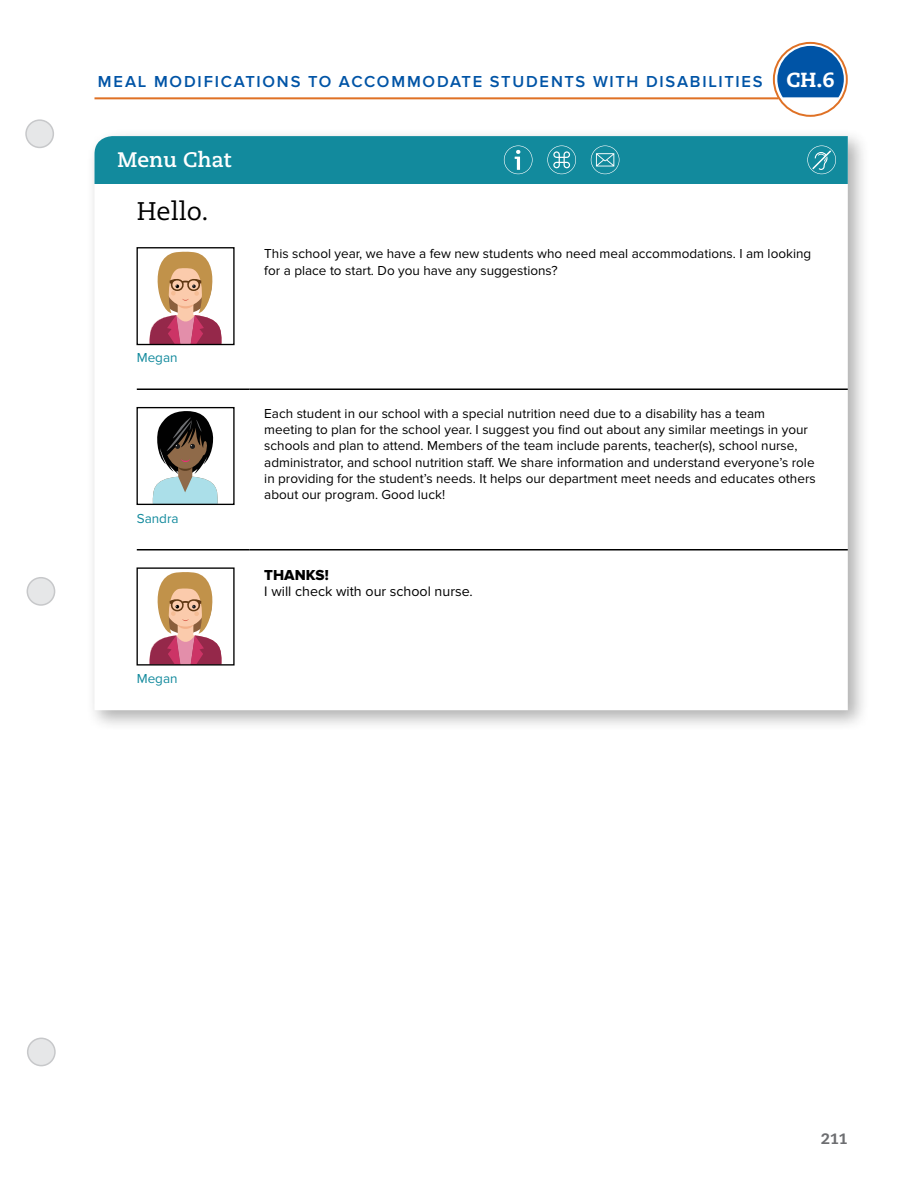
<style>
.page{position:relative;width:918px;height:1188px;background:#fff}
.page>*{position:absolute;margin:0;border:0;box-sizing:border-box;transform-origin:0 0}
.t1{font:25.5px "Caecilia";color:#000}
.t2{font:700 21px "Caecilia";color:#fff}
.t3{font:600 16.5px "Proxima Nova";letter-spacing:.11em;color:#0054a6}
.t4{font:15px "Proxima Nova Extrabld";color:#000}
.t5{font:800 15px "Caecilia";color:#6d6e71}
.t6{font:14.25px "Proxima Nova";color:#000}
.t7{font:13.5px/16.2px "Proxima Nova";color:#000}
.t8{font:13.5px "Proxima Nova";color:#128a9d}
.s1{font-family:"Caecilia";font-weight:800;font-size:20.4px;color:#fff}
</style>
<div class="page">
<hr style="left:94px;top:97px;width:685px;height:2px;background:#df7125">
<svg style="left:777px;top:46px;width:67px;height:51px;background:#286aac"></svg>
<div style="left:773px;top:42px;width:75px;height:75px;border:2px solid #df7125;border-radius:50%"></div>
<div style="left:86px;top:128px;width:784px;height:604px;background:#000;opacity:.32"></div>
<svg style="left:94px;top:184px;width:754px;height:526px"></svg>
<div style="left:94px;top:136px;width:754px;height:48px;background:#128a9d"></div>
<svg style="left:504px;top:146px;width:29px;height:28px"></svg>
<svg style="left:547px;top:146px;width:29px;height:28px"></svg>
<svg style="left:591px;top:146px;width:28px;height:28px"></svg>
<svg style="left:807px;top:146px;width:29px;height:28px"></svg>
<hr style="left:137px;top:388px;width:112px;height:2px;background:#000">
<hr style="left:249px;top:388px;width:599px;height:2px;background:#000">
<hr style="left:137px;top:549px;width:112px;height:1px;background:#000">
<hr style="left:249px;top:549px;width:599px;height:1px;background:#000">
<div style="left:137px;top:247px;width:98px;height:98px;border:1px solid #000"></div>
<svg style="left:147px;top:252px;width:76px;height:93px"></svg>
<svg style="left:152px;top:411px;width:67px;height:92px"></svg>
<div style="left:179px;top:494px;width:17px;height:10px;background:#abdfe9"></div>
<div style="left:137px;top:407px;width:98px;height:98px;border:1px solid #000"></div>
<div style="left:137px;top:567px;width:98px;height:99px;border:1px solid #000"></div>
<svg style="left:147px;top:572px;width:76px;height:93px"></svg>
<div style="left:26px;top:120px;width:27px;height:27px;background:#e6e7e8;border-radius:50%"></div>
<div style="left:25px;top:119px;width:29px;height:29px;border:2px solid #c7c8ca;border-radius:50%"></div>
<div style="left:27px;top:578px;width:28px;height:27px;background:#e6e7e8;border-radius:50%"></div>
<div style="left:27px;top:577px;width:28px;height:29px;border:2px solid #c7c8ca;border-radius:50%"></div>
<div style="left:28px;top:1038px;width:27px;height:28px;background:#e6e7e8;border-radius:50%"></div>
<div style="left:27px;top:1038px;width:29px;height:28px;border:2px solid #c7c8ca;border-radius:50%"></div>
<p class="t3" style="left:98px;top:72px;width:738px">MEAL MODIFICATIONS TO ACCOMMODATE STUDENTS WITH DISABILITIES <span class="s1">CH.6</span></p>
<h2 class="t2" style="left:118px;top:148px;width:115px">Menu Chat</h2>
<h1 class="t1" style="left:137px;top:196px;width:73px">Hello.</h1>
<p class="t8" style="left:137px;top:350px;width:42px">Megan</p>
<p class="t8" style="left:137px;top:511px;width:43px">Sandra</p>
<p class="t8" style="left:137px;top:671px;width:42px">Megan</p>
<p class="t7" style="left:264px;top:246px;width:548px">This school year, we have a few new students who need meal accommodations. I am looking for a place to start. Do you have any suggestions?</p>
<p class="t7" style="left:264px;top:406px;width:553px">Each student in our school with a special nutrition need due to a disability has a team meeting to plan for the school year. I suggest you find out about any similar meetings in your schools and plan to attend. Members of the team include parents, teacher(s), school nurse, administrator, and school nutrition staff. We share information and understand everyone’s role in providing for the student’s needs. It helps our department meet needs and educates others about our program. Good luck!</p>
<p class="t4" style="left:264px;top:566px;width:66px">THANKS!</p>
<p class="t6" style="left:264px;top:583px;width:210px">I will check with our school nurse.</p>
<p class="t5" style="left:821px;top:1130px;width:28px">211</p>
</div>
